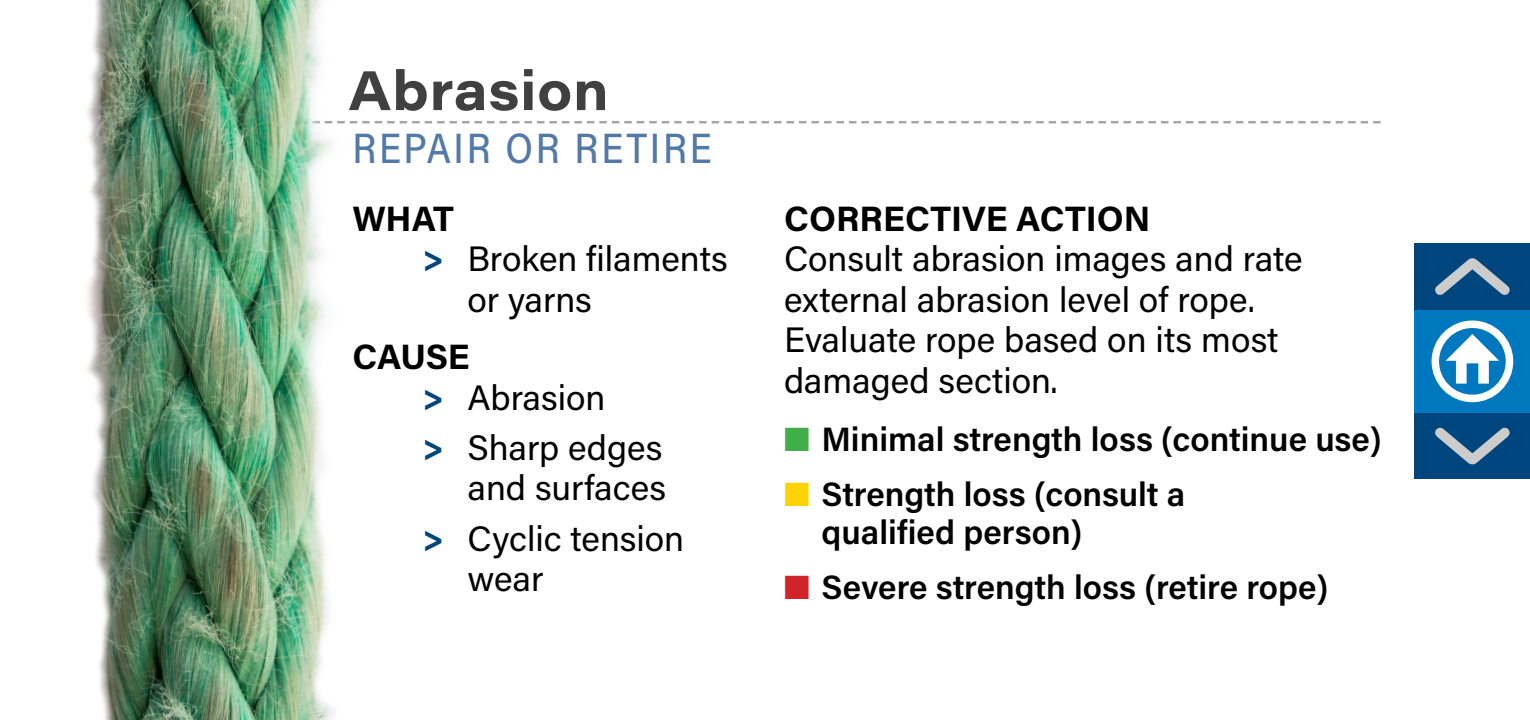
<style>
.page{position:relative;width:1530px;height:720px;background:#fff}
.page>*{position:absolute;margin:0;border:0;box-sizing:border-box;transform-origin:0 0}
.t1{font:700 55px "Acumin Pro Wide";letter-spacing:.02em;color:#404040;scale:.95 1}
.t2{font:500 42.5px "Acumin Pro Semi Cond";letter-spacing:.065em;color:#5379a8;scale:.95 1}
.CM07_Body_Text{font:35.25px/40.5px "Acumin Pro";color:#000}
.CM07_Body_Text-2{font:700 35.25px "Acumin Pro";letter-spacing:-.01em;color:#000}
.CM07_Body_Text-3{font:600 33.75px/37.5px "Acumin Pro";color:#000}
.s1{font-weight:700;color:#00467e}
.s2{font-weight:700}
.s3{color:#40ae49}
.s4{color:#fed304}
.s5{color:#d1232a}
</style>
<div class="page">
<svg style="left:349px;top:121px;width:1032px;height:2px"></svg>
<img style="left:87px;top:0;width:258px;height:720px">
<div style="left:1415px;top:413px;width:115px;height:66px;background:#00467e"></div>
<div style="left:1415px;top:310px;width:115px;height:103px;background:#0078c0"></div>
<svg style="left:1435px;top:427px;width:75px;height:38px"></svg>
<div style="left:1415px;top:244px;width:115px;height:66px;background:#00467e"></div>
<svg style="left:1435px;top:258px;width:75px;height:37px"></svg>
<svg style="left:1446px;top:334px;width:53px;height:50px"></svg>
<div style="left:1432px;top:321px;width:81px;height:81px;border:8px solid #fff;border-radius:50%"></div>
<p class="t1" style="left:349px;top:51px;width:275px">Abrasion</p>
<p class="t2" style="left:352px;top:119px;width:380px">REPAIR OR RETIRE</p>
<p class="CM07_Body_Text-2" style="left:352px;top:194px;width:103px">WHAT</p>
<p class="CM07_Body_Text" style="left:467px;top:237px;width:262px;text-indent:-45px"><span class="s1">&gt;</span> Broken filaments or yarns</p>
<p class="CM07_Body_Text-2" style="left:352px;top:332px;width:119px">CAUSE</p>
<p class="CM07_Body_Text" style="left:422px;top:376px;width:185px"><span class="s1">&gt;</span> Abrasion</p>
<p class="CM07_Body_Text" style="left:422px;top:426px;width:245px;text-align:right"><span class="s1">&gt;</span> Sharp edges and surfaces</p>
<p class="CM07_Body_Text" style="left:467px;top:517px;width:218px;text-indent:-45px"><span class="s1">&gt;</span> Cyclic tension wear</p>
<p class="CM07_Body_Text" style="left:784px;top:197px;width:520px"><span class="s2">CORRECTIVE ACTION<br></span>Consult abrasion images and rate external abrasion level of rope.<br>Evaluate rope based on its most damaged section.</p>
<p class="CM07_Body_Text-3" style="left:784px;top:419px;width:599px"><span class="s3">■</span> Minimal strength loss (continue use)</p>
<p class="CM07_Body_Text-3" style="left:822px;top:474px;width:365px;text-indent:-37px"><span class="s4">■</span> Strength loss (consult a qualified person)</p>
<p class="CM07_Body_Text-3" style="left:784px;top:567px;width:546px"><span class="s5">■</span> Severe strength loss (retire rope)</p>
</div>
